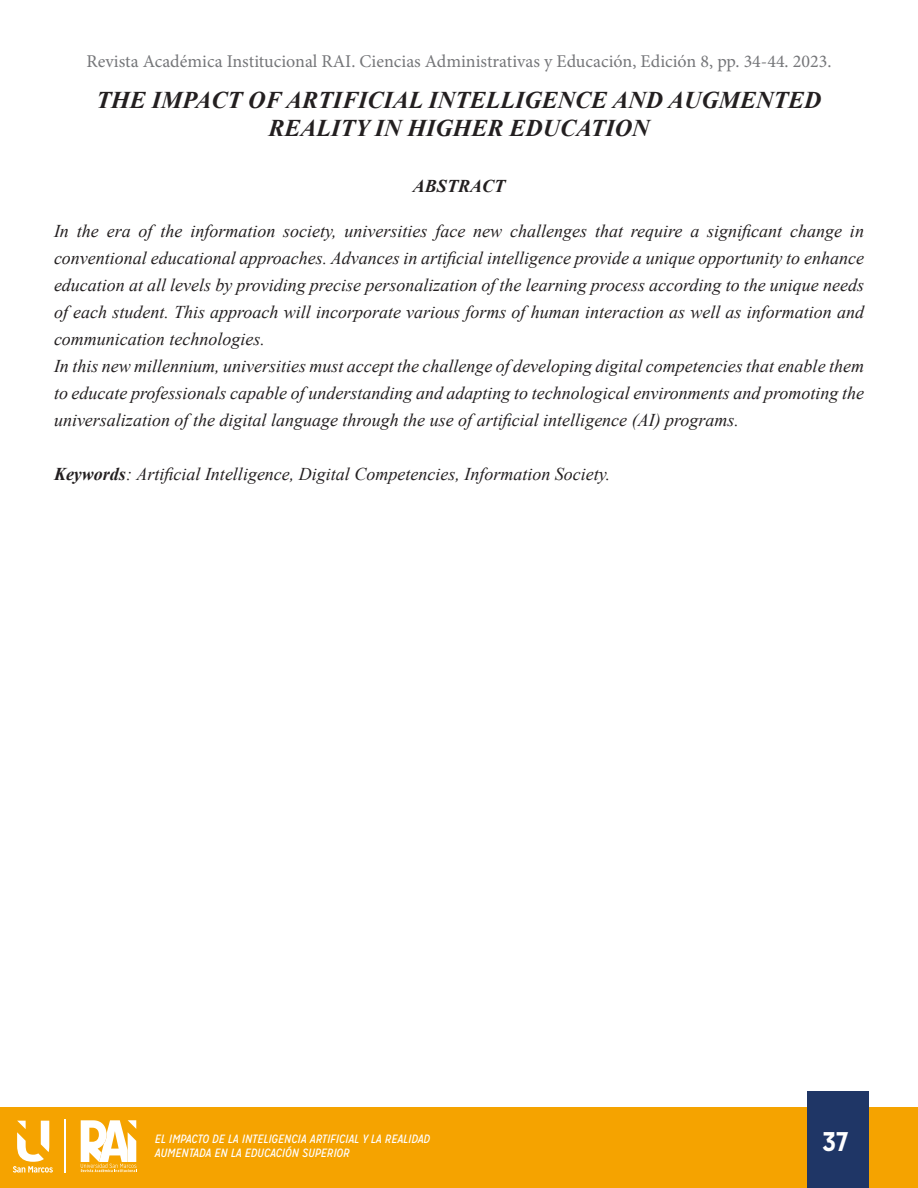
<style>
.page{position:relative;width:918px;height:1188px;background:#fff}
.page>*{position:absolute;margin:0;border:0;box-sizing:border-box;transform-origin:0 0}
.t1{font:700 27px "Mission Gothic";color:#fff}
.t2{font:italic 700 24px/28.8px "Times New Roman";color:#231f20;text-align:center}
.Normal__Web{font:italic 18px/27px "Times New Roman";color:#231f20;text-align:justify}
.t3{font:18px "Minion Pro";color:#757679}
.Título_6{font:italic 700 18px "Times New Roman";color:#231f20}
.t4{font:italic 12px/14.4px "Mission Gothic";color:#fff}
.s1{font-weight:700}
</style>
<div class="page">
<div style="left:0;top:1108px;width:918px;height:80px;background:#f5a300"></div>
<svg style="left:81px;top:1120px;width:56px;height:52px"></svg>
<svg style="left:13px;top:1121px;width:40px;height:52px"></svg>
<hr style="left:65px;top:1120px;width:1px;height:53px;background:#fff">
<div style="left:807px;top:1092px;width:61px;height:96px;background:#1f3666"></div>
<p class="t3" style="left:86px;top:49px;width:747px">Revista Académica Institucional RAI. Ciencias Administrativas y Educación, Edición 8, pp. 34-44. 2023.</p>
<p class="t2" style="left:96px;top:85px;width:726px">THE IMPACT OF ARTIFICIAL INTELLIGENCE AND AUGMENTED<br>REALITY IN HIGHER EDUCATION</p>
<p class="Título_6" style="left:413px;top:174px;width:94px">ABSTRACT</p>
<p class="Normal__Web" style="left:54px;top:217px;width:812px">In the era of the information society, universities face new challenges that require a significant change in conventional educational approaches. Advances in artificial intelligence provide a unique opportunity to enhance education at all levels by providing precise personalization of the learning process according to the unique needs of each student. This approach will incorporate various forms of human interaction as well as information and communication technologies.</p>
<p class="Normal__Web" style="left:54px;top:352px;width:812px">In this new millennium, universities must accept the challenge of developing digital competencies that enable them to educate professionals capable of understanding and adapting to technological environments and promoting the universalization of the digital language through the use of artificial intelligence (AI) programs.</p>
<p class="Normal__Web" style="left:54px;top:460px;width:558px"><span class="s1">Keywords</span>: Artificial Intelligence, Digital Competencies, Information Society.</p>
<p class="t4" style="left:155px;top:1132px;width:277px">EL IMPACTO DE LA INTELIGENCIA ARTIFICIAL Y LA REALIDAD<br>AUMENTADA EN LA EDUCACIÓN SUPERIOR</p>
<h1 class="t1" style="left:822px;top:1125px;width:27px">37</h1>
</div>
